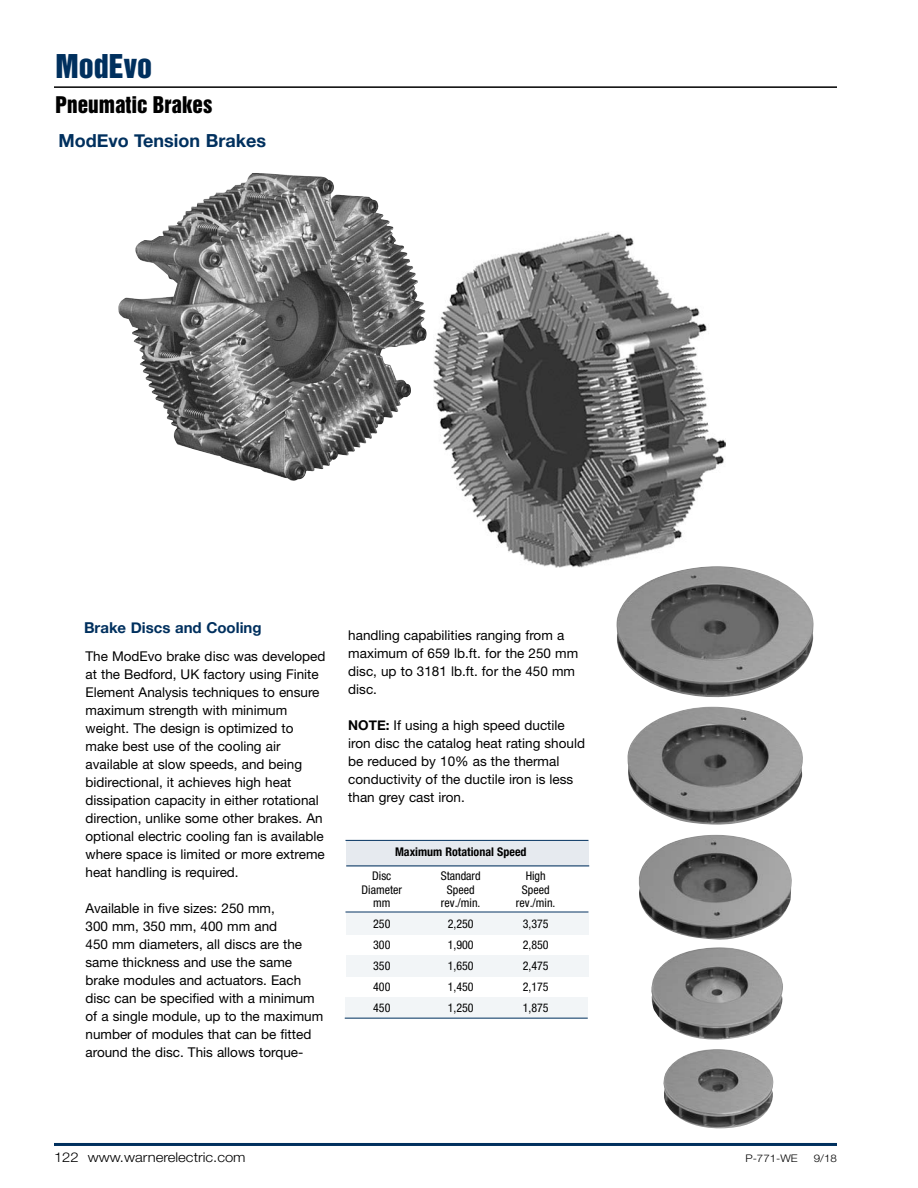
<style>
.page{position:relative;width:918px;height:1188px;background:#fff}
.page>*{position:absolute;margin:0;border:0;box-sizing:border-box;transform-origin:0 0}
.t1{font:30px "Helvetica Inserat LT Std";color:#00305e}
.t2{font:21px "Helvetica Inserat LT Std";color:#000}
.Subhead_12_13_Blue{font:700 18px "Helvetica Neue";color:#00305e}
.Subhead_11_13_Blue{font:700 15px "Helvetica Neue";color:#00305e}
.Normal_9_11{font:13.5px/18px "Helvetica Neue LT Std";color:#000}
.t3{font:300 13.5px "Helvetica Neue LT Std";color:#000;scale:1.1 1}
.t4{font:condensed 12px "Helvetica Neue LT Std";color:#000}
.t5{font:700 condensed 12px "Helvetica Neue LT Std";color:#000}
.t6{font:300 10.5px "Helvetica Neue LT Std";color:#000;scale:1.1 1}
.s1{font-family:"Helvetica Neue";font-weight:700}
</style>
<div class="page">
<hr style="left:54px;top:86px;width:783px;height:2px;background:#000">
<hr style="left:54px;top:1143px;width:783px;height:3px;background:#00305e">
<div style="left:346px;top:841px;width:242px;height:25px;background:#e6eaef"></div>
<div style="left:346px;top:997px;width:242px;height:22px;background:#f2f5f7"></div>
<div style="left:347px;top:955px;width:242px;height:22px;background:#f2f5f7"></div>
<div style="left:347px;top:913px;width:242px;height:22px;background:#f2f5f7"></div>
<img style="left:433px;top:232px;width:293px;height:336px">
<img style="left:118px;top:173px;width:254px;height:308px">
<hr style="left:345px;top:912px;width:243px;height:1px;background:#00305e">
<hr style="left:346px;top:866px;width:243px;height:1px;background:#00305e">
<hr style="left:345px;top:840px;width:243px;height:1px;background:#00305e">
<hr style="left:345px;top:1018px;width:243px;height:1px;background:#00305e">
<img style="left:614px;top:566px;width:200px;height:132px">
<img style="left:627px;top:707px;width:176px;height:118px">
<img style="left:638px;top:835px;width:154px;height:105px">
<img style="left:651px;top:947px;width:132px;height:93px">
<img style="left:663px;top:1049px;width:111px;height:80px">
<p class="t1" style="left:56px;top:48px;width:98px">ModEvo</p>
<p class="t2" style="left:56px;top:92px;width:158px">Pneumatic Brakes</p>
<p class="Subhead_12_13_Blue" style="left:58px;top:127px;width:209px">ModEvo Tension Brakes</p>
<p class="Subhead_11_13_Blue" style="left:84px;top:616px;width:179px">Brake Discs and Cooling</p>
<p class="Normal_9_11" style="left:86px;top:647px;width:241px">The ModEvo brake disc was developed at the Bedford, UK factory using Finite Element Analysis techniques to ensure maximum strength with minimum weight. The design is optimized to make best use of the cooling air available at slow speeds, and being bidirectional, it achieves high heat dissipation capacity in either rotational direction, unlike some other brakes. An optional electric cooling fan is available where space is limited or more extreme heat handling is required.</p>
<p class="Normal_9_11" style="left:86px;top:899px;width:239px">Available in five sizes: 250 mm,<br>300 mm, 350 mm, 400 mm and<br>450 mm diameters, all discs are the same thickness and use the same brake modules and actuators. Each disc can be specified with a minimum of a single module, up to the maximum number of modules that can be fitted around the disc. This allows torque-</p>
<p class="Normal_9_11" style="left:348px;top:626px;width:232px">handling capabilities ranging from a maximum of 659 lb.ft. for the 250 mm disc, up to 3181 lb.ft. for the 450 mm disc.</p>
<p class="Normal_9_11" style="left:348px;top:716px;width:238px"><span class="s1">NOTE:</span> If using a high speed ductile iron disc the catalog heat rating should be reduced by 10% as the thermal conductivity of the ductile iron is less than grey cast iron.</p>
<p class="t5" style="left:395px;top:844px;width:133px">Maximum Rotational Speed</p>
<p class="t4" style="left:372px;top:869px;width:21px">Disc</p>
<p class="t4" style="left:441px;top:869px;width:41px">Standard</p>
<p class="t4" style="left:526px;top:869px;width:22px">High</p>
<p class="t4" style="left:362px;top:883px;width:42px">Diameter</p>
<p class="t4" style="left:447px;top:883px;width:29px">Speed</p>
<p class="t4" style="left:522px;top:883px;width:29px">Speed</p>
<p class="t4" style="left:373px;top:896px;width:19px">mm</p>
<p class="t4" style="left:441px;top:896px;width:41px">rev./min.</p>
<p class="t4" style="left:516px;top:896px;width:41px">rev./min.</p>
<p class="t4" style="left:373px;top:917px;width:19px">250</p>
<p class="t4" style="left:448px;top:917px;width:27px">2,250</p>
<p class="t4" style="left:523px;top:917px;width:27px">3,375</p>
<p class="t4" style="left:373px;top:938px;width:19px">300</p>
<p class="t4" style="left:448px;top:938px;width:27px">1,900</p>
<p class="t4" style="left:523px;top:938px;width:27px">2,850</p>
<p class="t4" style="left:373px;top:959px;width:19px">350</p>
<p class="t4" style="left:448px;top:959px;width:27px">1,650</p>
<p class="t4" style="left:523px;top:959px;width:27px">2,475</p>
<p class="t4" style="left:373px;top:980px;width:19px">400</p>
<p class="t4" style="left:448px;top:980px;width:27px">1,450</p>
<p class="t4" style="left:523px;top:980px;width:27px">2,175</p>
<p class="t4" style="left:373px;top:1001px;width:19px">450</p>
<p class="t4" style="left:448px;top:1001px;width:27px">1,250</p>
<p class="t4" style="left:523px;top:1001px;width:27px">1,875</p>
<p class="t3" style="left:54px;top:1149px;width:176px">122 www.warnerelectric.com</p>
<p class="t6" style="left:745px;top:1152px;width:49px">P-771-WE</p>
<p class="t6" style="left:814px;top:1152px;width:23px">9/18</p>
</div>
